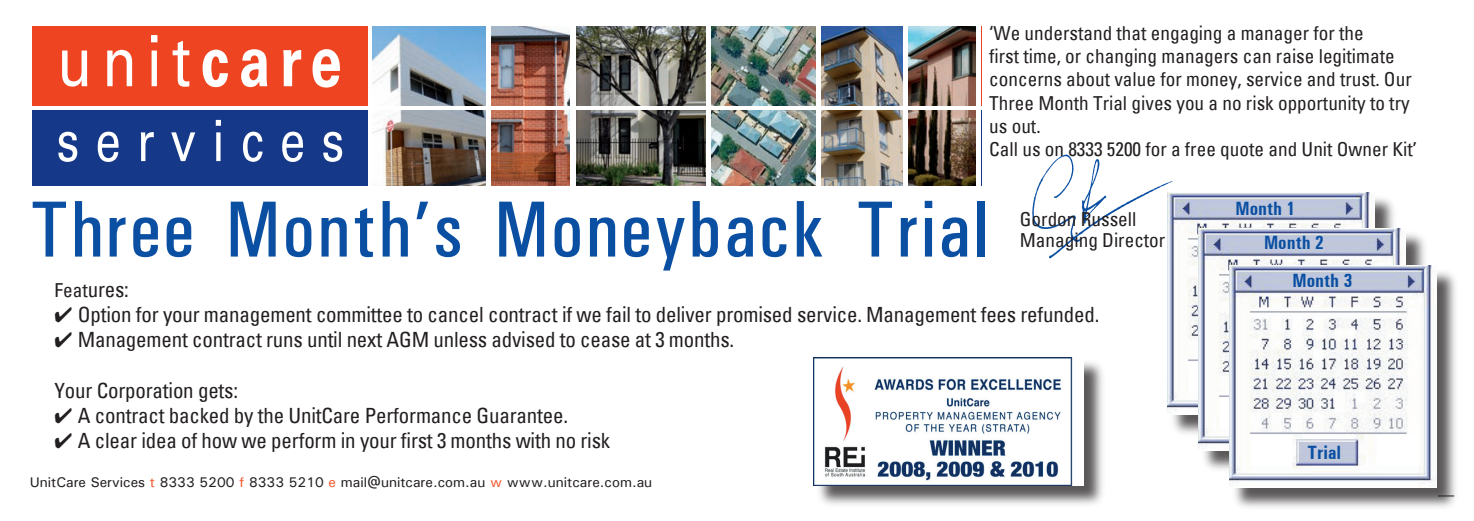
<style>
.page{position:relative;width:1474px;height:521px;background:#fff}
.page>*{position:absolute;margin:0;border:0;box-sizing:border-box;transform-origin:0 0}
.t1{font:500 condensed 80.5px "Univers";letter-spacing:.025em;color:#0a4fa2}
.Body_text{font:condensed 21px "Univers";letter-spacing:-.01em;color:#231f20}
.Body_text-2{font:condensed 19.25px/23.1px "Univers";color:#231f20}
.Body_text-3{font:700 condensed 19.25px "Univers";color:#0a4fa2}
.t2{font:500 14px "Univers";color:#231f20}
.s1{font-size:19.25px}
.s2{color:#f1582c}
</style>
<div class="page">
<div style="left:1168px;top:194px;width:291px;height:316px;background:#231f20;opacity:.75"></div>
<img style="left:1167px;top:192px;width:207px;height:222px">
<img style="left:1198px;top:228px;width:207px;height:222px">
<img style="left:1228px;top:266px;width:208px;height:222px">
<img style="left:1032px;top:154px;width:141px;height:105px">
<img style="left:908px;top:110px;width:67px;height:75px">
<img style="left:491px;top:110px;width:79px;height:75px">
<img style="left:576px;top:111px;width:130px;height:74px">
<img style="left:711px;top:110px;width:104px;height:75px">
<img style="left:821px;top:110px;width:81px;height:75px">
<img style="left:372px;top:110px;width:113px;height:75px">
<img style="left:908px;top:26px;width:67px;height:80px">
<img style="left:821px;top:26px;width:81px;height:79px">
<img style="left:711px;top:26px;width:104px;height:79px">
<img style="left:576px;top:26px;width:130px;height:80px">
<img style="left:491px;top:26px;width:79px;height:80px">
<img style="left:372px;top:26px;width:113px;height:80px">
<div style="left:32px;top:26px;width:335px;height:80px;background:#ef4422"></div>
<div style="left:32px;top:110px;width:336px;height:75px;background:#153889"></div>
<svg style="left:62px;top:35px;width:278px;height:53px"></svg>
<svg style="left:58px;top:120px;width:284px;height:42px"></svg>
<svg style="left:1437px;top:496px;width:16px;height:1px"></svg>
<div style="left:815px;top:359px;width:291px;height:149px;background:#231f20;opacity:.75"></div>
<img style="left:814px;top:357px;width:269px;height:128px">
<p class="Body_text-2" style="left:989px;top:21px;width:424px">‘We understand that engaging a manager for the<br>first time, or changing managers can raise legitimate concerns about value for money, service and trust. Our Three Month Trial gives you a no risk opportunity to try us out.</p>
<p class="Body_text-2" style="left:989px;top:137px;width:429px">Call us on 8333 5200 for a free quote and Unit Owner Kit’</p>
<p class="t1" style="left:30px;top:182px;width:959px">Three Month’s Moneyback Trial</p>
<p class="Body_text" style="left:55px;top:276px;width:76px"><span class="s1">Feat</span>ures:</p>
<p class="Body_text" style="left:55px;top:301px;width:1046px">✔ Option for your management committee to cancel contract if we fail to deliver promised service. Management fees refunded.</p>
<p class="Body_text" style="left:55px;top:326px;width:681px">✔ Management contract runs until next AGM unless advised to cease at 3 months.</p>
<p class="Body_text" style="left:55px;top:377px;width:185px">Your Corporation gets:</p>
<p class="Body_text" style="left:55px;top:402px;width:515px">✔ A contract backed by the UnitCare Performance Guarantee.</p>
<p class="Body_text" style="left:55px;top:427px;width:557px">✔ A clear idea of how we perform in your first 3 months with no risk</p>
<p class="Body_text-2" style="left:1019px;top:207px;width:118px">Gordon Russell</p>
<p class="Body_text-2" style="left:1019px;top:228px;width:147px">Managing Director</p>
<p class="t2" style="left:30px;top:474px;width:624px">UnitCare Services <span class="s2">t</span> 8333 5200 <span class="s2">f</span> 8333 5210 <span class="s2">e</span> mail@unitcare.com.au <span class="s2">w</span> www.unitcare.com.au</p>
<p class="Body_text-3" style="left:1235px;top:197px;width:61px">Month 1</p>
<p class="Body_text-3" style="left:1263px;top:231px;width:61px">Month 2</p>
<p class="Body_text-3" style="left:1292px;top:269px;width:61px">Month 3</p>
<p class="Body_text-3" style="left:1307px;top:441px;width:35px">Trial</p>
</div>
